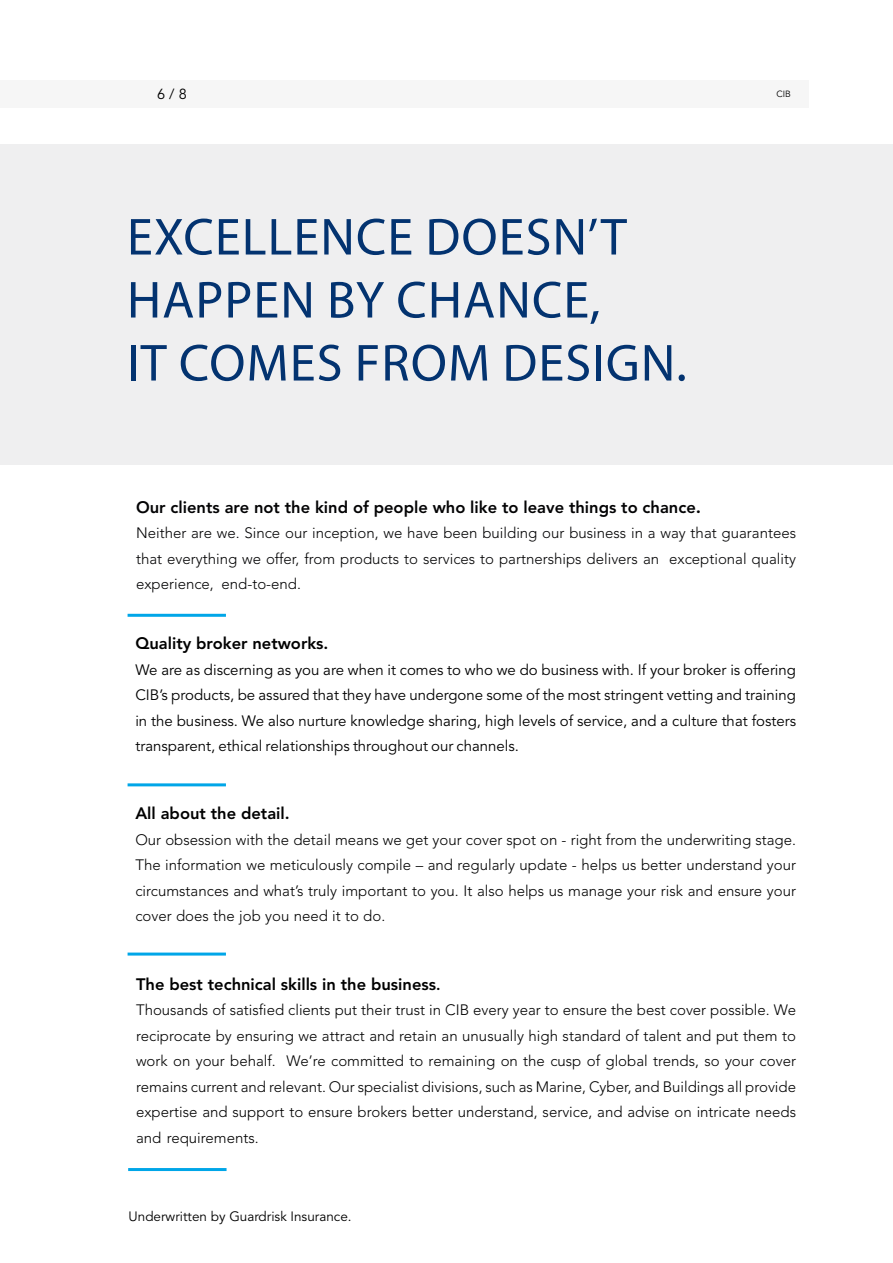
<style>
.page{position:relative;width:893px;height:1263px;background:#fff}
.page>*{position:absolute;margin:0;border:0;box-sizing:border-box;transform-origin:0 0}
.t1{font:52.5px "Myriad Pro";letter-spacing:.02em;color:#033370}
.t2{font:800 16.5px "Avenir LT Std";color:#000}
.t3{font:800 16.5px "Avenir LT Std";color:#030304}
.t4{font:300 15px/25.5px "Avenir LT Std";color:#000;text-align:justify}
.t5{font:15px/25.5px "Avenir LT Std";color:#000;text-align:justify}
.t6{font:300 15px/25.5px "Avenir LT Std";color:#030304;text-align:justify}
.t7{font:14.55px "Avenir LT Std";color:#000}
.t8{font:13.5px "Avenir LT Std";color:#000}
.t9{font:9px "Avenir LT Std";color:#000}
.s1{font-size:18px}
.s2{font-size:15px}
</style>
<div class="page">
<div style="left:0;top:145px;width:893px;height:320px;background:#efeff0"></div>
<hr style="left:892px;top:1052px;width:1px;height:141px;background:#efeff0">
<div style="left:0;top:80px;width:809px;height:28px;background:#f6f6f6"></div>
<hr style="left:128px;top:614px;width:98px;height:3px;background:#00a6e8">
<hr style="left:128px;top:783px;width:98px;height:3px;background:#00a6e8">
<hr style="left:128px;top:952px;width:98px;height:3px;background:#00a6e8">
<hr style="left:128px;top:1168px;width:99px;height:3px;background:#00a6e8">
<p class="t7" style="left:157px;top:85px;width:31px">6 / 8</p>
<p class="t9" style="left:776px;top:88px;width:16px">CIB</p>
<h1 class="t1" style="left:127px;top:205px;width:86px">EXCELLENCE</h1>
<h1 class="t1" style="left:425px;top:205px;width:32px">DOESN</h1>
<h1 class="t1" style="left:587px;top:205px;width:32px">’T</h1>
<h1 class="t1" style="left:127px;top:268px;width:368px">HAPPEN BY CHANCE</h1>
<h1 class="t1" style="left:589px;top:268px;width:12px">,</h1>
<h1 class="t1" style="left:127px;top:331px;width:400px">ITCOMESFROM DESI</h1>
<h1 class="t1" style="left:606px;top:331px;width:82px">GN.</h1>
<p class="t3" style="left:136px;top:497px;width:567px">Our clients are not the kind of people who like to leave things to chance<span class="s1">.</span></p>
<p class="t6" style="left:136px;top:520px;width:661px">Neither are we. Since our inception, we have been building our business in a way that guarantees that everything we offer, from products to services to partnerships delivers an exceptional quality experience, end-to-end.</p>
<p class="t2" style="left:135px;top:634px;width:195px">Quality broker networks.</p>
<p class="t5" style="left:135px;top:657px;width:662px">We are as discerning as you are when it comes to who we do business with. If your broker is offering CIB’s products, be assured that they have undergone some of the most stringent vetting and training in the business. We also nurture knowledge sharing, high levels of service, and a culture that fosters transparent, ethical relationships throughout our channels.</p>
<p class="t2" style="left:135px;top:804px;width:156px">All about the detail.</p>
<p class="t4" style="left:135px;top:827px;width:662px">Our obsession with the detail means we get your cover spot on - right from the underwriting stage.<br>The information we meticulously compile – and regularly update - helps us better understand your circumstances and what’s truly important to you. It also helps us manage your risk and ensure your cover does the job you need it to do.</p>
<p class="t2" style="left:136px;top:974px;width:306px">The best technical skills in the business<span class="s2">.</span></p>
<p class="t4" style="left:136px;top:997px;width:661px">Thousands of satisfied clients put their trust in CIB every year to ensure the best cover possible. We reciprocate by ensuring we attract and retain an unusually high standard of talent and put them to work on your behalf. We’re committed to remaining on the cusp of global trends, so your cover remains current and relevant. Our specialist divisions, such as Marine, Cyber, and Buildings all provide expertise and support to ensure brokers better understand, service, and advise on intricate needs and requirements.</p>
<p class="t8" style="left:129px;top:1209px;width:225px">Underwritten by Guardrisk Insurance.</p>
</div>
